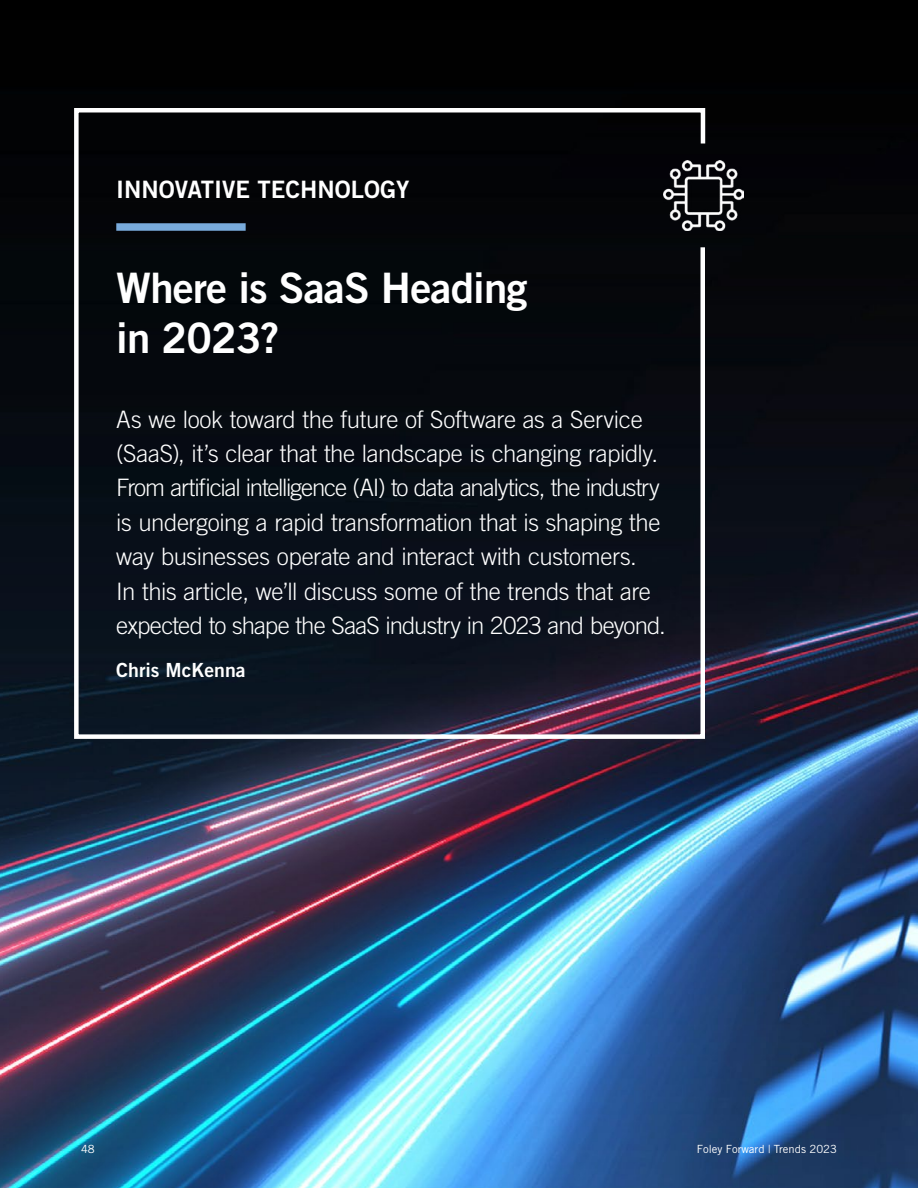
<style>
.page{position:relative;width:918px;height:1188px;background:#fff}
.page>*{position:absolute;margin:0;border:0;box-sizing:border-box;transform-origin:0 0}
.t1{font:42px/49.5px "Trade Gothic LT Std Bd 2";letter-spacing:-.02em;color:#fff}
.t2{font:300 24px/34.5px "Trade Gothic LT Std";letter-spacing:-.02em;color:#fff}
.t3{font:24px "Trade Gothic LT Std Bd 2";color:#fff}
.t4{font:19.5px "Trade Gothic LT Std Bd 2";color:#fff}
.t5{font:11.25px "Trade Gothic LT Std";color:#fff}
</style>
<div class="page">
<img style="left:0;top:0;width:918px;height:1188px">
<svg style="left:72px;top:106px;width:635px;height:635px;background:#0f131a"></svg>
<div style="left:116px;top:223px;width:130px;height:8px;background:#79abdc"></div>
<img style="left:664px;top:161px;width:80px;height:69px">
<p class="t3" style="left:116px;top:175px;width:295px">INNOVATIVE TECHNOLOGY</p>
<h1 class="t1" style="left:116px;top:263px;width:413px">Where is SaaS Heading in 2023?</h1>
<p class="t2" style="left:116px;top:401px;width:551px">As we look toward the future of Software as a Service (SaaS), it’s clear that the landscape is changing rapidly.<br>From artificial intelligence (AI) to data analytics, the industry is undergoing a rapid transformation that is shaping the way businesses operate and interact with customers.<br>In this article, we’ll discuss some of the trends that are expected to shape the SaaS industry in 2023 and beyond.</p>
<p class="t4" style="left:116px;top:658px;width:131px">Chris McKenna</p>
<p class="t5" style="left:81px;top:1142px;width:15px">48</p>
<p class="t5" style="left:697px;top:1142px;width:142px">Foley Forward | Trends 2023</p>
</div>
